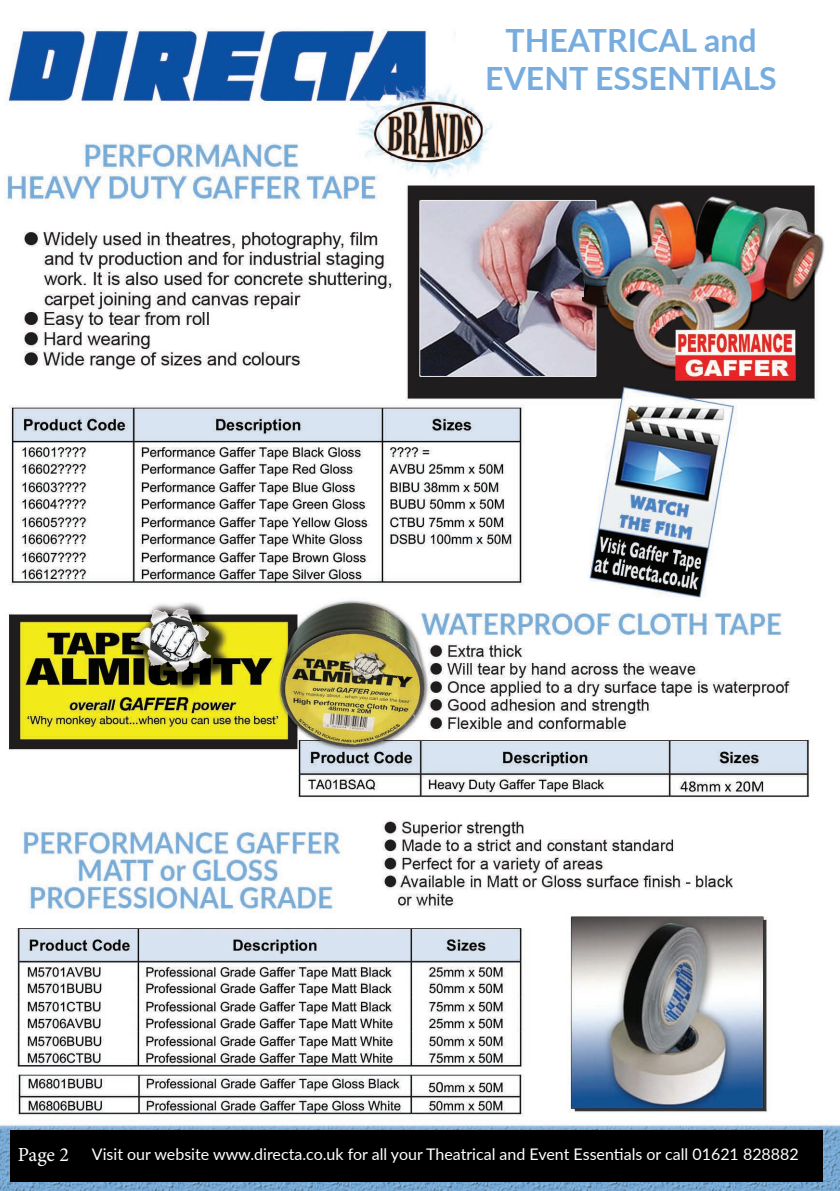
<style>
.page{position:relative;width:840px;height:1191px;background:#fff}
.page>*{position:absolute;margin:0;border:0;box-sizing:border-box;transform-origin:0 0}
.t1{font:700 32px/38.4px "Lato";color:#77adde;text-align:center}
.t2{font:20px "Minion Pro";letter-spacing:-.01em;color:#fff}
.t3{font:16px "Lato";color:#fff}
</style>
<div class="page">
<img style="left:0;top:28px;width:839px;height:1163px">
<div style="left:456px;top:26px;width:355px;height:45px;background:#fff"></div>
<div style="left:528px;top:71px;width:190px;height:36px;background:#fff"></div>
<div style="left:10px;top:1130px;width:812px;height:52px;background:#000"></div>
<p class="t1" style="left:485px;top:20px;width:293px">THEATRICAL and<br>EVENT ESSENTIALS</p>
<p class="t2" style="left:18px;top:1141px;width:53px">Page 2</p>
<p class="t3" style="left:92px;top:1142px;width:708px">Visit our website www.directa.co.uk for all your Theatrical and Event Essentials or call 01621 828882</p>
<p class="t2" style="left:22px;top:1146px;width:53px">Page 2</p>
</div>
